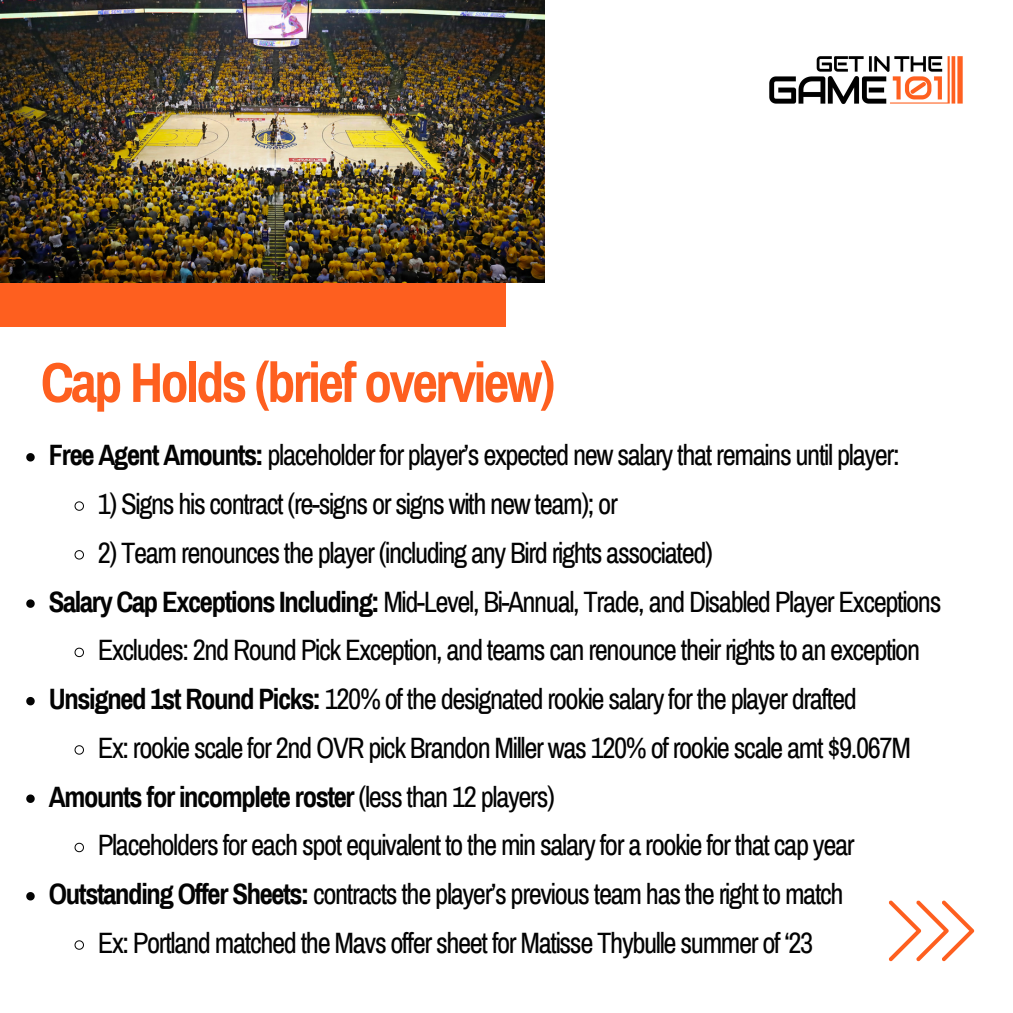
<style>
.page{position:relative;width:1013px;height:1013px;background:#fff}
.page>*{position:absolute;margin:0;border:0;box-sizing:border-box;transform-origin:0 0}
.t1{font:700 56.25px "Archivo Narrow";letter-spacing:-.05em;color:#fe5f1f}
.t2{font:28.75px "Archivo Narrow";letter-spacing:-.05em;color:#030303}
.t3{font:700 28.75px "Archivo Narrow";letter-spacing:-.05em;color:#030303}
.s1{font-weight:700}
.s2{font-weight:400}
</style>
<div class="page">
<div style="left:0;top:0;width:506px;height:326px;background:#fe5f1f"></div>
<img style="left:769px;top:56px;width:194px;height:48px">
<img style="left:0;top:0;width:544px;height:283px">
<svg style="left:26px;top:453px;width:9px;height:8px"></svg>
<svg style="left:74px;top:501px;width:10px;height:10px"></svg>
<svg style="left:74px;top:550px;width:10px;height:10px"></svg>
<svg style="left:26px;top:599px;width:9px;height:9px"></svg>
<svg style="left:74px;top:647px;width:10px;height:10px"></svg>
<svg style="left:26px;top:697px;width:9px;height:8px"></svg>
<svg style="left:74px;top:745px;width:10px;height:10px"></svg>
<svg style="left:26px;top:794px;width:9px;height:9px"></svg>
<svg style="left:74px;top:842px;width:10px;height:10px"></svg>
<svg style="left:26px;top:892px;width:9px;height:8px"></svg>
<svg style="left:74px;top:940px;width:10px;height:10px"></svg>
<svg style="left:888px;top:900px;width:86px;height:61px"></svg>
<h1 class="t1" style="left:41px;top:352px;width:516px">Cap Holds (brief overview)</h1>
<p class="t2" style="left:49px;top:440px;width:852px"><span class="s1">Free Agent Amounts:</span> placeholder for player’s expected new salary that remains until player:</p>
<p class="t2" style="left:98px;top:489px;width:521px">1) Signs his contract (re-signs or signs with new team); or</p>
<p class="t2" style="left:98px;top:537px;width:616px">2) Team renounces the player (including any Bird rights associated)</p>
<p class="t2" style="left:49px;top:586px;width:894px"><span class="s1">Salary Cap Exceptions Including:</span> Mid-Level, Bi-Annual, Trade, and Disabled Player Exceptions</p>
<p class="t2" style="left:98px;top:635px;width:823px">Excludes: 2nd Round Pick Exception, and teams can renounce their rights to an exception</p>
<p class="t2" style="left:49px;top:684px;width:809px"><span class="s1">Unsigned 1st Round Picks:</span> 120% of the designated rookie salary for the player drafted</p>
<p class="t2" style="left:98px;top:732px;width:814px">Ex: rookie scale for 2nd OVR pick Brandon Miller was 120% of rookie scale amt $9.067M</p>
<p class="t3" style="left:49px;top:781px;width:507px">Amounts for incomplete roster <span class="s2">(less than 12 players)</span></p>
<p class="t2" style="left:98px;top:830px;width:758px">Placeholders for each spot equivalent to the min salary for a rookie for that cap year</p>
<p class="t2" style="left:49px;top:879px;width:796px"><span class="s1">Outstanding Offer Sheets:</span> contracts the player’s previous team has the right to match</p>
<p class="t2" style="left:98px;top:927px;width:717px">Ex: Portland matched the Mavs offer sheet for Matisse Thybulle summer of ‘23</p>
</div>
